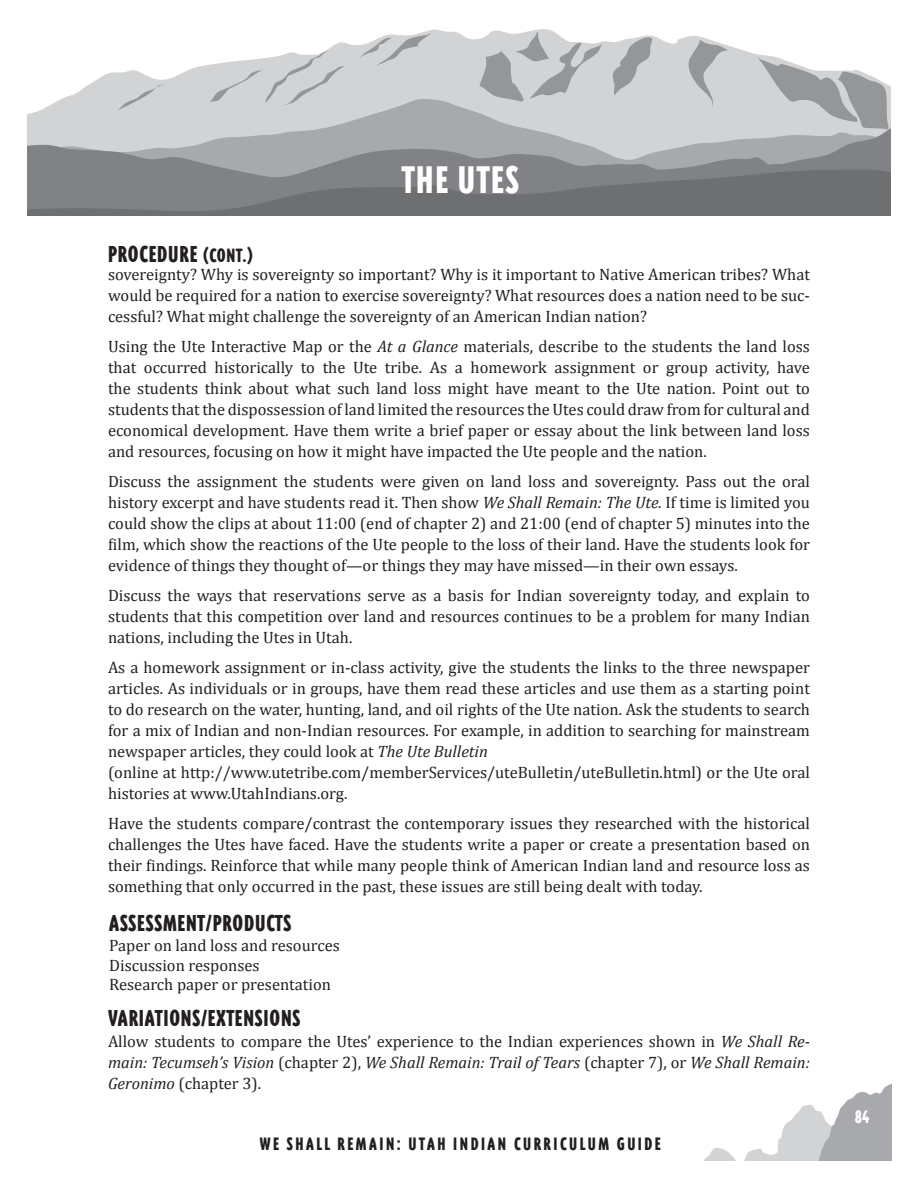
<style>
.page{position:relative;width:918px;height:1188px;background:#fff}
.page>*{position:absolute;margin:0;border:0;box-sizing:border-box;transform-origin:0 0}
.t1{font:900 45px "Triplex Cond Sans";letter-spacing:.04em;color:#fff}
.t2{font:900 27px "Triplex Cond Sans";color:#231f20}
.t3{font:900 22.5px "Triplex Cond Sans";color:#231f20}
.t4{font:900 21px "Triplex Cond Sans";letter-spacing:.12em;color:#231f20}
.t5{font:21px "Triplex Cond Sans Black Lin";color:#fff}
.t6{font:16.5px/21px "Cambria";color:#231f20;text-align:justify}
.s1{font-style:italic}
</style>
<div class="page">
<svg style="left:62px;top:29px;width:829px;height:70px"></svg>
<svg style="left:757px;top:56px;width:132px;height:43px"></svg>
<svg style="left:686px;top:39px;width:42px;height:60px;background:#bcbec0"></svg>
<svg style="left:612px;top:36px;width:42px;height:59px;background:#babcbd"></svg>
<svg style="left:479px;top:32px;width:123px;height:67px;background:#c0c2c3"></svg>
<svg style="left:360px;top:32px;width:72px;height:35px;background:#cdcfd0"></svg>
<svg style="left:210px;top:49px;width:134px;height:50px;background:#d3d4d5"></svg>
<svg style="left:118px;top:84px;width:47px;height:15px"></svg>
<svg style="left:27px;top:99px;width:864px;height:20px;background:#c9cbcc"></svg>
<svg style="left:27px;top:119px;width:864px;height:49px;background:#adafb2"></svg>
<svg style="left:27px;top:168px;width:864px;height:48px;background:#76787b"></svg>
<svg style="left:703px;top:1084px;width:188px;height:77px"></svg>
<h2 class="t2" style="left:108px;top:241px;width:21px">PROCEDURE</h2>
<h3 class="t3" style="left:203px;top:244px;width:52px">(CONT.)</h3>
<h1 class="t1" style="left:402px;top:158px;width:118px">THE UTES</h1>
<p class="t6" style="left:108px;top:264px;width:703px">sovereignty? Why is sovereignty so important? Why is it important to Native American tribes? What would be required for a nation to exercise sovereignty? What resources does a nation need to be suc&shy;cessful? What might challenge the sovereignty of an American Indian nation?</p>
<p class="t6" style="left:108px;top:336px;width:704px">Using the Ute Interactive Map or the <span class="s1">At a Glance</span> materials, describe to the students the land loss that occurred historically to the Ute tribe. As a homework assignment or group activity, have the students think about what such land loss might have meant to the Ute nation. Point out to students that the dispossession of land limited the resources the Utes could draw from for cultural and economical development. Have them write a brief paper or essay about the link between land loss and resources, focusing on how it might have impacted the Ute people and the nation.</p>
<p class="t6" style="left:108px;top:471px;width:703px">Discuss the assignment the students were given on land loss and sovereignty. Pass out the oral history excerpt and have students read it. Then show <span class="s1">We Shall Remain: The Ute.</span> If time is limited you could show the clips at about 11:00 (end of chapter 2) and 21:00 (end of chapter 5) minutes into the film, which show the reactions of the Ute people to the loss of their land. Have the students look for evidence of things they thought of—or things they may have missed—in their own essays.</p>
<p class="t6" style="left:108px;top:585px;width:703px">Discuss the ways that reservations serve as a basis for Indian sovereignty today, and explain to students that this competition over land and resources continues to be a problem for many Indian nations, including the Utes in Utah.</p>
<p class="t6" style="left:108px;top:657px;width:704px;text-align:left">As a homework assignment or in-class activity, give the students the links to the three newspaper articles. As individuals or in groups, have them read these articles and use them as a starting point to do research on the water, hunting, land, and oil rights of the Ute nation. Ask the students to search for a mix of Indian and non-Indian resources. For example, in addition to searching for mainstream newspaper articles, they could look at <span class="s1">The Ute Bulletin<br></span>(online at http://www.utetribe.com/memberServices/uteBulletin/uteBulletin.html) or the Ute oral histories at www.UtahIndians.org.</p>
<p class="t6" style="left:108px;top:813px;width:704px">Have the students compare/contrast the contemporary issues they researched with the historical challenges the Utes have faced. Have the students write a paper or create a presentation based on their findings. Reinforce that while many people think of American Indian land and resource loss as something that only occurred in the past, these issues are still being dealt with today.</p>
<h2 class="t2" style="left:109px;top:910px;width:11px">ASSESSMENT</h2>
<h2 class="t2" style="left:206px;top:910px;width:18px">/PRODUCTS</h2>
<p class="t6" style="left:109px;top:935px;width:232px;line-height:19.8px;text-align:left">Paper on land loss and resources<br>Discussion responses<br>Research paper or presentation</p>
<h2 class="t2" style="left:108px;top:1005px;width:11px">VARIATIONS</h2>
<h2 class="t2" style="left:201px;top:1005px;width:36px">/EXTENSIONS</h2>
<p class="t6" style="left:108px;top:1031px;width:704px">Allow students to compare the Utes’ experience to the Indian experiences shown in <span class="s1">We Shall Re&shy;main: Tecumseh’s Vision</span> (chapter 2), <span class="s1">We Shall Remain: Trail of Tears</span> (chapter 7), or <span class="s1">We Shall Remain:<br>Geronimo</span> (chapter 3).</p>
<p class="t4" style="left:260px;top:1134px;width:403px">WE SHALL REMAIN: UTAH INDIAN CURRICULUM GUIDE</p>
<p class="t5" style="left:855px;top:1107px;width:16px">84</p>
</div>
